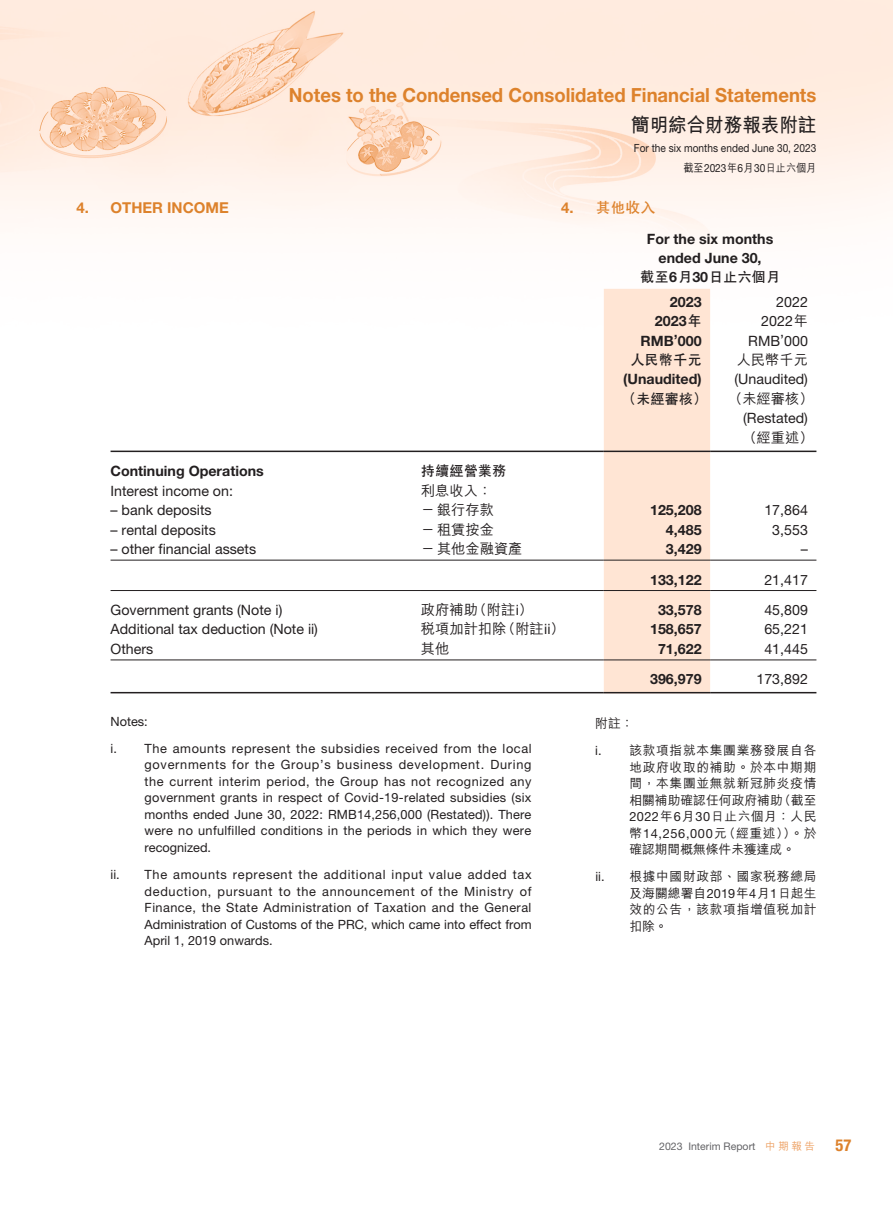
<style>
.page{position:relative;width:893px;height:1212px;background:#fff}
.page>*{position:absolute;margin:0;border:0;box-sizing:border-box;transform-origin:0 0}
.t1{font:700 19.5px "Helvetica Neue LT Std";color:#dd822c;scale:.95 1}
.t2{font:700 19.5px "M Hei HK";color:#231f20;scale:.95 1}
.t3{font:700 15px "Helvetica Neue LT Std";color:#dd822c}
.t4{font:700 15px "C Hei 2 HK";color:#dd822c}
.t5{font:14.25px "Helvetica Neue LT Std";color:#231f20}
.t6{font:700 14.25px/19.5px "Helvetica Neue LT Std";color:#231f20;text-align:center}
.t7{font:500 14.25px "M Hei HK";color:#231f20}
.t8{font:700 14.25px "C Hei 2 HK";color:#231f20}
.t9{font:12.75px/16.5px "Helvetica Neue LT Std";letter-spacing:.02em;color:#231f20;text-align:justify}
.t10{font:500 12.75px/16.5px "M Hei HK";letter-spacing:.05em;color:#231f20;text-align:justify}
.t11{font:12.75px/27.2px "Helvetica Neue LT Std";letter-spacing:.045em;color:#231f20}
.t12{font:11.25px "Helvetica Neue LT Std";color:#231f20;scale:.9 1}
.t13{font:500 11.25px "M Hei HK";color:#231f20;scale:.9 1}
.t14{font:10.5px "Helvetica Neue LT Std";color:#636366}
.s1{font-family:"Helvetica Neue LT Std";font-weight:400}
.s2{font-family:"Helvetica Neue LT Std"}
.s3{font-family:"C Hei 2 HK"}
.s4{font-family:"M Hei HK";font-weight:500}
.s5{font-family:"M Hei HK";font-weight:500;color:#eda062}
.s6{font-weight:700;font-stretch:condensed;font-size:16.5px;color:#dd822c}
</style>
<div class="page">
<img style="left:0;top:0;width:893px;height:694px">
<div style="left:604px;top:289px;width:106px;height:403px;background:#ffe5d4"></div>
<hr style="left:111px;top:451px;width:310px;height:1px;background:#231f20">
<hr style="left:421px;top:451px;width:183px;height:1px;background:#231f20">
<hr style="left:604px;top:451px;width:106px;height:1px;background:#231f20">
<hr style="left:710px;top:451px;width:106px;height:1px;background:#231f20">
<hr style="left:111px;top:560px;width:310px;height:1px;background:#231f20">
<hr style="left:421px;top:560px;width:183px;height:1px;background:#231f20">
<hr style="left:604px;top:560px;width:106px;height:1px;background:#231f20">
<hr style="left:710px;top:560px;width:106px;height:1px;background:#231f20">
<hr style="left:111px;top:590px;width:310px;height:1px;background:#231f20">
<hr style="left:421px;top:590px;width:183px;height:1px;background:#231f20">
<hr style="left:604px;top:590px;width:106px;height:1px;background:#231f20">
<hr style="left:710px;top:590px;width:106px;height:1px;background:#231f20">
<hr style="left:111px;top:659px;width:310px;height:1px;background:#231f20">
<hr style="left:421px;top:659px;width:183px;height:1px;background:#231f20">
<hr style="left:604px;top:659px;width:106px;height:1px;background:#231f20">
<hr style="left:710px;top:659px;width:106px;height:1px;background:#231f20">
<hr style="left:111px;top:692px;width:310px;height:1px;background:#231f20">
<hr style="left:421px;top:692px;width:183px;height:1px;background:#231f20">
<hr style="left:604px;top:692px;width:106px;height:1px;background:#231f20">
<hr style="left:710px;top:692px;width:106px;height:1px;background:#231f20">
<p class="t3" style="left:77px;top:199px;width:154px">4. OTHER INCOME</p>
<h1 class="t1" style="left:289px;top:83px;width:557px">Notes to the Condensed Consolidated Financial Statements</h1>
<h1 class="t2" style="left:631px;top:111px;width:196px">簡明綜合財務報表附註</h1>
<p class="t12" style="left:634px;top:141px;width:204px">For the six months ended June 30, 2023</p>
<p class="t13" style="left:683px;top:159px;width:149px">截至<span class="s1">2023</span>年<span class="s1">6</span>月<span class="s1">30</span>日止六個月</p>
<p class="t4" style="left:561px;top:197px;width:96px"><span class="s2">4.</span> 其他收入</p>
<p class="t6" style="left:647px;top:228px;width:128px">For the six months ended June 30,</p>
<p class="t8" style="left:640px;top:267px;width:142px">截至<span class="s2">6</span>月<span class="s2">30</span>日止六個月</p>
<p class="t6" style="left:670px;top:291px;width:33px">2023</p>
<p class="t5" style="left:776px;top:293px;width:33px">2022</p>
<p class="t6" style="left:655px;top:311px;width:48px">2023<span class="s3">年</span></p>
<p class="t5" style="left:761px;top:312px;width:48px">2022<span class="s4">年</span></p>
<p class="t6" style="left:641px;top:330px;width:62px">RMB’000</p>
<p class="t5" style="left:748px;top:332px;width:61px">RMB’000</p>
<p class="t8" style="left:630px;top:349px;width:73px">人民幣千元</p>
<p class="t7" style="left:737px;top:349px;width:73px">人民幣千元</p>
<p class="t6" style="left:623px;top:369px;width:80px">(Unaudited)</p>
<p class="t5" style="left:735px;top:371px;width:75px">(Unaudited)</p>
<p class="t8" style="left:622px;top:388px;width:87px">（未經審核）</p>
<p class="t7" style="left:728px;top:388px;width:87px">（未經審核）</p>
<p class="t5" style="left:743px;top:410px;width:66px">(Restated)</p>
<p class="t7" style="left:742px;top:427px;width:73px">（經重述）</p>
<p class="t6" style="left:111px;top:461px;width:155px">Continuing Operations</p>
<p class="t8" style="left:421px;top:461px;width:87px">持續經營業務</p>
<p class="t5" style="left:111px;top:482px;width:124px">Interest income on:</p>
<p class="t7" style="left:421px;top:480px;width:73px">利息收入：</p>
<p class="t5" style="left:111px;top:502px;width:103px">– bank deposits</p>
<p class="t7" style="left:421px;top:499px;width:75px">－銀行存款</p>
<p class="t6" style="left:650px;top:500px;width:53px">125,208</p>
<p class="t5" style="left:764px;top:502px;width:45px">17,864</p>
<p class="t5" style="left:111px;top:521px;width:107px">– rental deposits</p>
<p class="t7" style="left:421px;top:519px;width:75px">－租賃按金</p>
<p class="t6" style="left:666px;top:519px;width:37px">4,485</p>
<p class="t5" style="left:772px;top:521px;width:37px">3,553</p>
<p class="t5" style="left:111px;top:541px;width:147px">– other financial assets</p>
<p class="t7" style="left:421px;top:538px;width:103px">－其他金融資產</p>
<p class="t6" style="left:666px;top:539px;width:37px">3,429</p>
<p class="t5" style="left:801px;top:541px;width:9px">–</p>
<p class="t6" style="left:650px;top:569px;width:53px">133,122</p>
<p class="t5" style="left:764px;top:571px;width:45px">21,417</p>
<p class="t5" style="left:111px;top:601px;width:173px">Government grants (Note i)</p>
<p class="t7" style="left:421px;top:599px;width:114px">政府補助（附註<span class="s1">i</span>）</p>
<p class="t6" style="left:658px;top:600px;width:45px">33,578</p>
<p class="t5" style="left:764px;top:601px;width:45px">45,809</p>
<p class="t5" style="left:111px;top:621px;width:209px">Additional tax deduction (Note ii)</p>
<p class="t7" style="left:421px;top:619px;width:145px">稅項加計扣除（附註<span class="s1">ii</span>）</p>
<p class="t6" style="left:650px;top:619px;width:53px">158,657</p>
<p class="t5" style="left:764px;top:621px;width:45px">65,221</p>
<p class="t5" style="left:111px;top:640px;width:44px">Others</p>
<p class="t7" style="left:421px;top:638px;width:30px">其他</p>
<p class="t6" style="left:658px;top:639px;width:45px">71,622</p>
<p class="t5" style="left:764px;top:640px;width:45px">41,445</p>
<p class="t6" style="left:650px;top:669px;width:53px">396,979</p>
<p class="t5" style="left:756px;top:671px;width:53px">173,892</p>
<p class="t11" style="left:111px;top:707px;width:423px">Notes:<br>i. The amounts represent the subsidies received from the local</p>
<p class="t9" style="left:145px;top:756px;width:388px">governments for the Group’s business development. During the current interim period, the Group has not recognized any government grants in respect of Covid-19-related subsidies (six months ended June 30, 2022: RMB14,256,000 (Restated)). There were no unfulfilled conditions in the periods in which they were recognized.</p>
<p class="t9" style="left:145px;top:866px;width:388px;text-indent:-34px">ii. The amounts represent the additional input value added tax deduction, pursuant to the announcement of the Ministry of Finance, the State Administration of Taxation and the General Administration of Customs of the PRC, which came into effect from April 1, 2019 onwards.</p>
<p class="t10" style="left:595px;top:709px;width:223px;line-height:27.2px">附註：<br><span class="s1">i.</span> 該款項指就本集團業務發展自各</p>
<p class="t10" style="left:629px;top:757px;width:189px">地政府收取的補助。於本中期期間，本集團並無就新冠肺炎疫情相關補助確認任何政府補助（截至<span class="s1">2022</span>年<span class="s1">6</span>月<span class="s1">30</span>日止六個月：人民幣<span class="s1">14,256,000</span>元（經重述））。於確認期間概無條件未獲達成。</p>
<p class="t10" style="left:629px;top:867px;width:189px;text-indent:-34px"><span class="s1">ii.</span> 根據中國財政部、國家稅務總局及海關總署自<span class="s1">2019</span>年<span class="s1">4</span>月<span class="s1">1</span>日起生效的公告，該款項指增值稅加計扣除。</p>
<p class="t14" style="left:659px;top:1139px;width:194px">2023 Interim Report <span class="s5">中期報告</span> <span class="s6">57</span></p>
</div>
